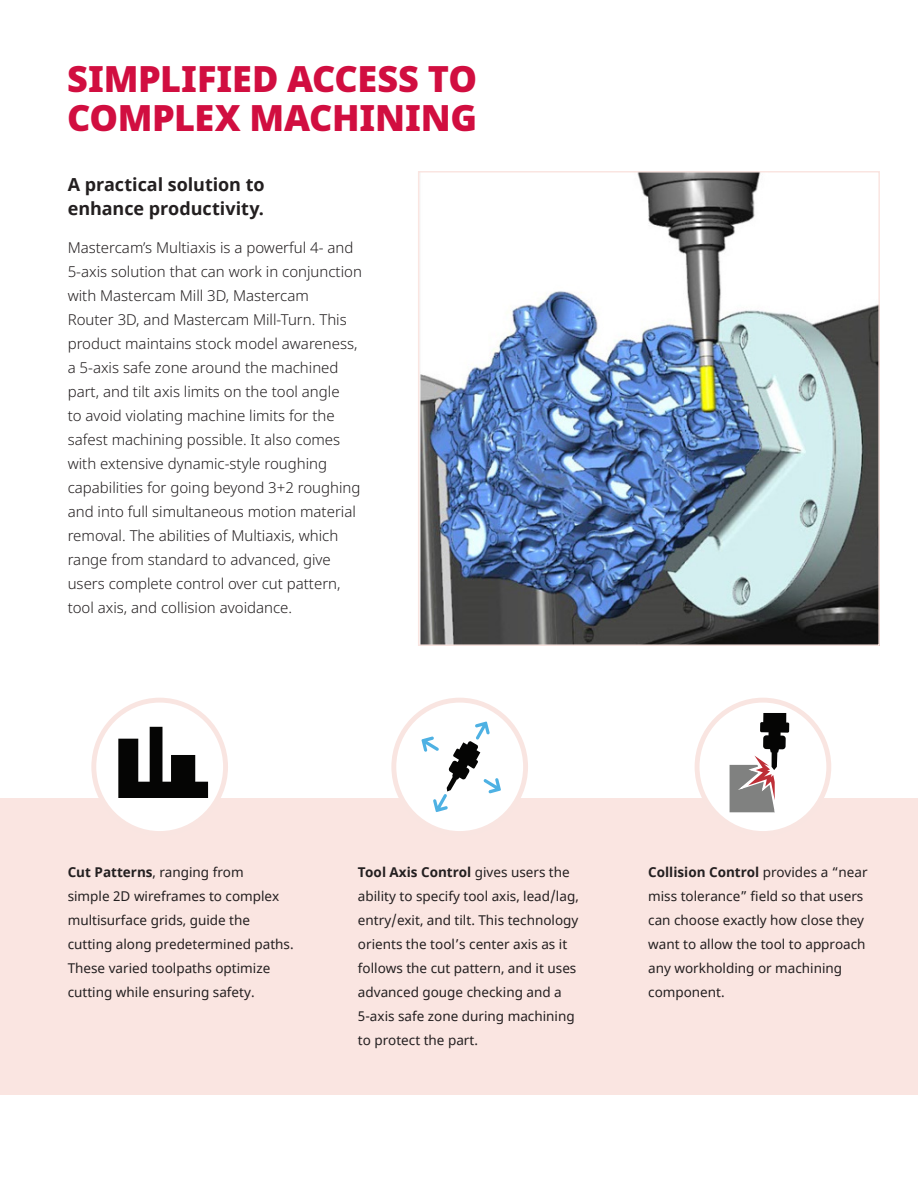
<style>
.page{position:relative;width:918px;height:1188px;background:#fff}
.page>*{position:absolute;margin:0;border:0;box-sizing:border-box;transform-origin:0 0}
.t1{font:900 36px/39px "Noto Sans";letter-spacing:-.005em;color:#d10e40}
.subhead{font:700 18px/24px "Noto Sans";letter-spacing:-.005em;color:#231f20}
.t2{font:300 15px/24px "Noto Sans";color:#231f20}
.t3{font:13.5px/24px "Noto Sans";color:#231f20}
.s1{font-weight:700}
</style>
<div class="page">
<div style="left:1px;top:798px;width:917px;height:296px;background:#fae5e1"></div>
<img style="left:421px;top:174px;width:456px;height:469px">
<div style="left:418px;top:171px;width:462px;height:475px;border:2px solid #fae5e1"></div>
<div style="left:94px;top:700px;width:132px;height:134px;background:#fff;border-radius:50%"></div>
<svg style="left:118px;top:727px;width:90px;height:71px"></svg>
<div style="left:91px;top:698px;width:137px;height:138px;border:5px solid #f9e5e1;border-radius:50%"></div>
<div style="left:394px;top:700px;width:132px;height:134px;background:#fff;border-radius:50%"></div>
<svg style="left:421px;top:721px;width:80px;height:91px"></svg>
<div style="left:391px;top:698px;width:137px;height:138px;border:5px solid #f9e5e1;border-radius:50%"></div>
<div style="left:697px;top:700px;width:132px;height:134px;background:#fff;border-radius:50%"></div>
<svg style="left:729px;top:713px;width:84px;height:108px"></svg>
<div style="left:695px;top:698px;width:136px;height:138px;border:5px solid #f9e5e1;border-radius:50%"></div>
<p class="t1" style="left:67px;top:60px;width:412px">SIMPLIFIED ACCESS TO<br>COMPLEX MACHINING</p>
<p class="subhead" style="left:68px;top:172px;width:198px">A practical solution to enhance productivity.</p>
<p class="t2" style="left:68px;top:235px;width:296px">Mastercam’s Multiaxis is a powerful 4- and 5-axis solution that can work in conjunction with Mastercam Mill 3D, Mastercam<br>Router 3D, and Mastercam Mill-Turn. This product maintains stock model awareness, a 5-axis safe zone around the machined part, and tilt axis limits on the tool angle<br>to avoid violating machine limits for the safest machining possible. It also comes with extensive dynamic-style roughing capabilities for going beyond 3+2 roughing and into full simultaneous motion material removal. The abilities of Multiaxis, which range from standard to advanced, give users complete control over cut pattern, tool axis, and collision avoidance.</p>
<p class="t3" style="left:68px;top:861px;width:227px"><span class="s1">Cut Patterns</span>, ranging from<br>simple 2D wireframes to complex multisurface grids, guide the cutting along predetermined paths.<br>These varied toolpaths optimize cutting while ensuring safety.</p>
<p class="t3" style="left:358px;top:861px;width:222px"><span class="s1">Tool Axis Control</span> gives users the ability to specify tool axis, lead/lag, entry/exit, and tilt. This technology orients the tool’s center axis as it follows the cut pattern, and it uses advanced gouge checking and a 5-axis safe zone during machining to protect the part.</p>
<p class="t3" style="left:648px;top:861px;width:221px"><span class="s1">Collision Control</span> provides a “near miss tolerance” field so that users can choose exactly how close they want to allow the tool to approach any workholding or machining component.</p>
</div>
